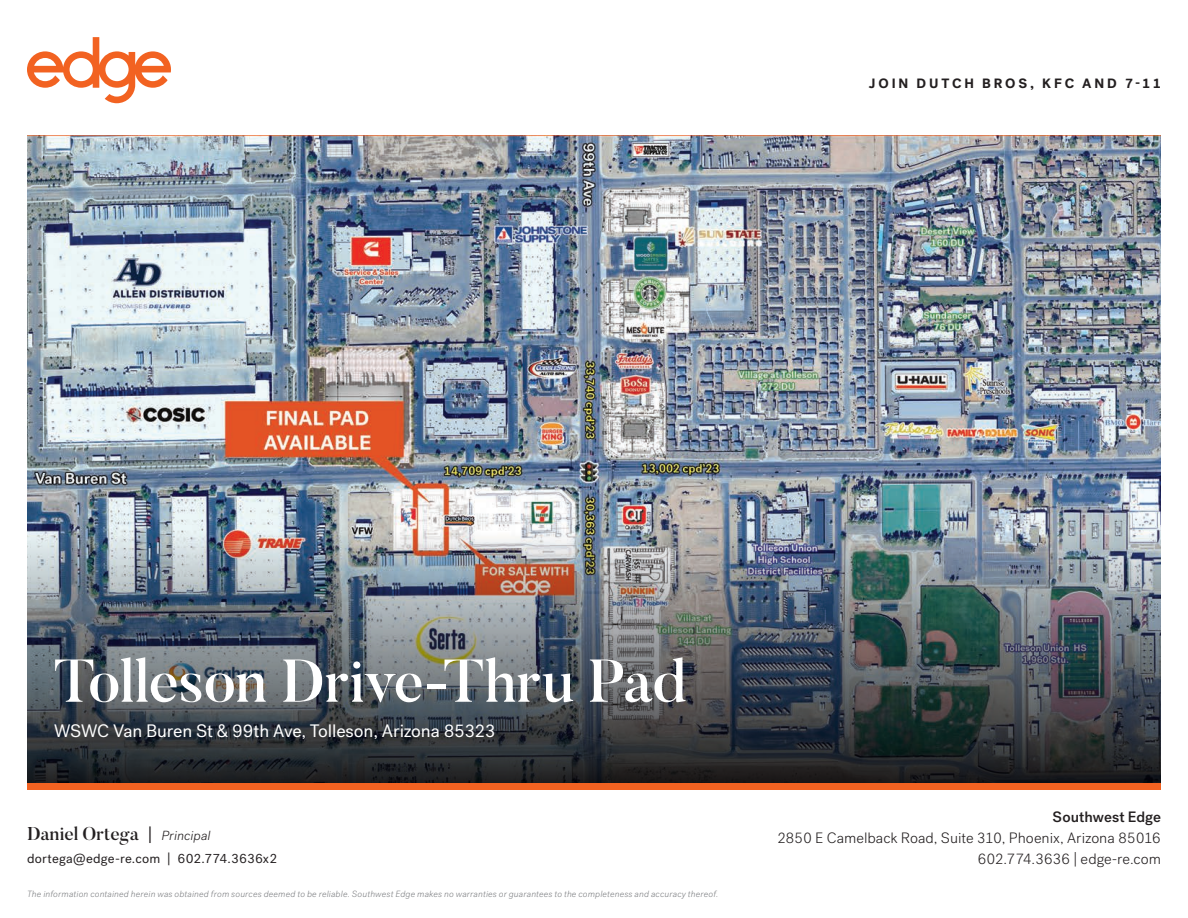
<style>
.page{position:relative;width:1188px;height:918px;background:#fff}
.page>*{position:absolute;margin:0;border:0;box-sizing:border-box;transform-origin:0 0}
.Cover_Page-HEADING{font:500 60px "Butler";letter-spacing:-.01em;color:#fff}
.Cover_Page-Footer_NAME{font:500 18.45px "Butler";letter-spacing:-.005em;color:#231f20}
.Cover_Page-BODY{font:18px "Post Grotesk";letter-spacing:-.01em;color:#fff}
.t1{font:300 15px/21px "Post Grotesk";letter-spacing:-.005em;color:#231f20;text-align:right}
.t2{font:500 15px "Post Grotesk";color:#231f20}
.Cover_Page-TITLE{font:700 13.5px "Post Grotesk";letter-spacing:.215em;color:#231f20}
.Cover_Page-Footer_CONTACT{font:13.2px "Post Grotesk";letter-spacing:.015em;color:#231f20}
.t3{font:italic 300 9px "Post Grotesk";letter-spacing:.02em;color:#808285}
.s1{font-family:"Post Grotesk";font-weight:300;font-style:italic;font-size:13.2px}
</style>
<div class="page">
<svg style="left:27px;top:37px;width:144px;height:66px"></svg>
<div style="left:27px;top:783px;width:1134px;height:7px;background:#f26221"></div>
<img style="left:27px;top:135px;width:1134px;height:391px">
<img style="left:27px;top:526px;width:1134px;height:257px">
<p class="Cover_Page-TITLE" style="left:869px;top:75px;width:294px">JOIN DUTCH BROS, KFC AND 7-11</p>
<p class="Cover_Page-HEADING" style="left:54px;top:643px;width:634px">Tolleson Drive-Thru Pad</p>
<p class="Cover_Page-BODY" style="left:54px;top:720px;width:443px">WSWC Van Buren St &amp; 99th Ave, Tolleson, Arizona 85323</p>
<p class="Cover_Page-Footer_NAME" style="left:27px;top:821px;width:185px">Daniel Ortega | <span class="s1">Principal</span></p>
<p class="Cover_Page-Footer_CONTACT" style="left:27px;top:851px;width:252px">dortega@edge-re.com | 602.774.3636x2</p>
<p class="t3" style="left:27px;top:889px;width:693px">The information contained herein was obtained from sources deemed to be reliable. Southwest Edge makes no warranties or guarantees to the completeness and accuracy thereof.</p>
<h3 class="t2" style="left:1053px;top:808px;width:110px">Southwest Edge</h3>
<h3 class="t1" style="left:777px;top:828px;width:385px">2850 E Camelback Road, Suite 310, Phoenix, Arizona 85016<br>602.774.3636 | edge-re.com</h3>
</div>
